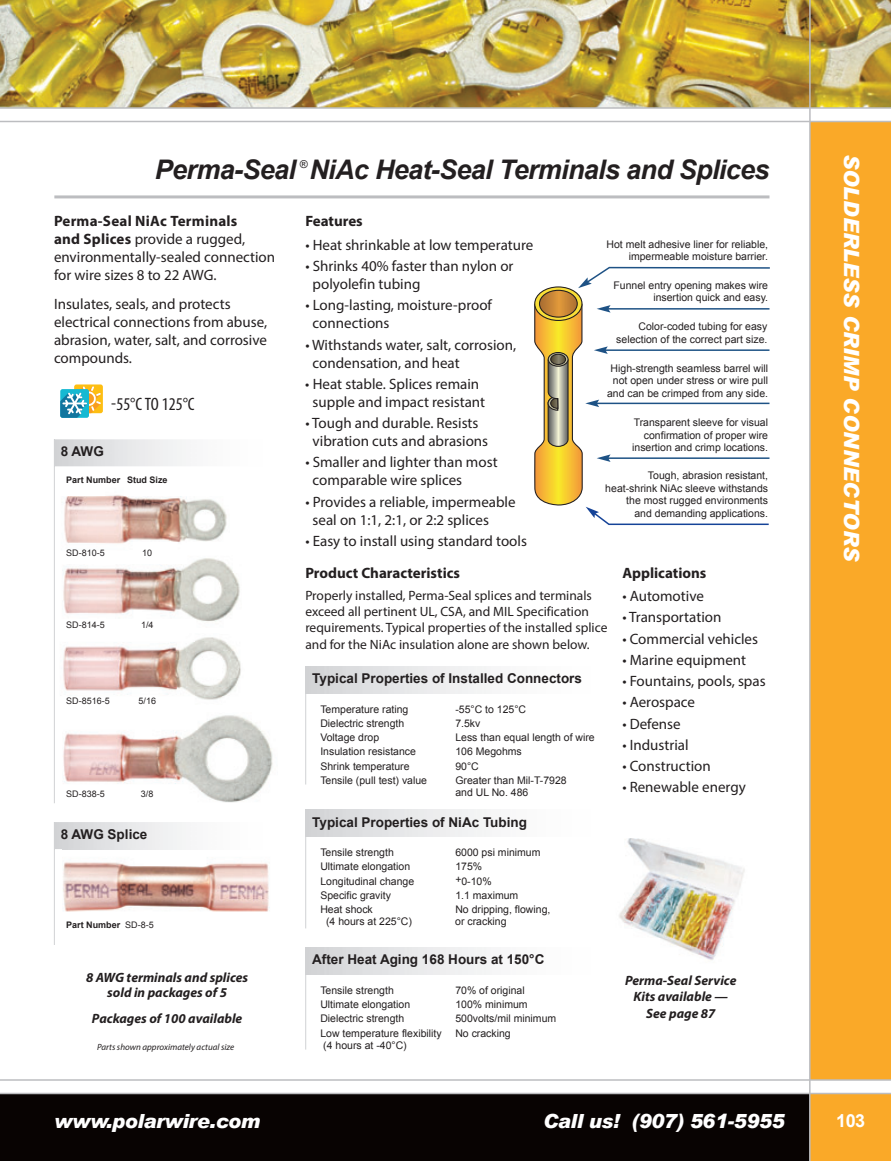
<style>
.page{position:relative;width:891px;height:1161px;background:#fff}
.page>*{position:absolute;margin:0;border:0;box-sizing:border-box;transform-origin:0 0}
.t1{font:italic 700 27px "Arial";letter-spacing:-.025em;color:#231f20}
.t2{font:italic 900 21px "Arial";letter-spacing:-.005em;color:#fff}
.t3{font:italic 900 19.5px "Arial";letter-spacing:-.02em;color:#fff}
.t4{font:condensed 18px "Myriad Pro";color:#231f20}
.t5{font:700 18px "Arial";color:#fff}
.t6{font:15px/18px "Myriad Pro";color:#231f20}
.t7{font:700 15px "Myriad Pro";color:#231f20}
.t8{font:13.5px/16.2px "Myriad Pro";color:#231f20}
.t9{font:700 13.5px "Arial";color:#231f20}
.t10{font:italic 700 13.5px/16.5px "Myriad Pro";color:#231f20;text-align:center}
.t11{font:italic 10.8px "Arial";color:#231f20}
.t12{font:10.5px/12.6px "Arial";color:#231f20;text-align:right}
.t13{font:9px "Arial";color:#231f20}
.t14{font:700 9px "Arial";color:#231f20}
.t15{font:italic 9px "Myriad Pro";color:#231f20}
.s1{font-weight:700}
.s2{font-weight:400}
</style>
<div class="page">
<img style="left:0;top:0;width:891px;height:107px">
<div style="left:0;top:1094px;width:810px;height:67px;background:#080302"></div>
<div style="left:810px;top:1094px;width:81px;height:67px;background:#faa928"></div>
<div style="left:810px;top:122px;width:81px;height:958px;background:#faa928"></div>
<hr style="left:809px;top:0;width:2px;height:1161px;background:#bcbdc0">
<hr style="left:0;top:121px;width:891px;height:1px;background:#bcbdc0">
<hr style="left:0;top:107px;width:891px;height:2px;background:#bcbdc0">
<hr style="left:0;top:1093px;width:891px;height:1px;background:#bcbdc0">
<svg style="left:535px;top:287px;width:47px;height:33px"></svg>
<div style="left:534px;top:286px;width:49px;height:35px;border:1px solid #231f20;border-radius:50%"></div>
<svg style="left:539px;top:290px;width:38px;height:27px"></svg>
<div style="left:539px;top:290px;width:39px;height:28px;border:1px solid #231f20;border-radius:50%"></div>
<svg style="left:578px;top:266px;width:192px;height:22px"></svg>
<hr style="left:305px;top:666px;width:1px;height:119px;background:#d1d2d4">
<hr style="left:305px;top:810px;width:1px;height:118px;background:#d1d2d4">
<hr style="left:305px;top:947px;width:1px;height:103px;background:#d1d2d4">
<img style="left:619px;top:838px;width:126px;height:122px">
<hr style="left:54px;top:195px;width:716px;height:3px;background:#bcbdc0">
<img style="left:62px;top:849px;width:208px;height:63px">
<hr style="left:54px;top:822px;width:1px;height:123px;background:#d1d2d4">
<hr style="left:0;top:1079px;width:891px;height:2px;background:#bcbdc0">
<div style="left:74px;top:384px;width:29px;height:29px;background:#fdbe12;border-radius:2px"></div>
<svg style="left:60px;top:386px;width:41px;height:32px"></svg>
<img style="left:64px;top:495px;width:163px;height:49px">
<hr style="left:54px;top:439px;width:1px;height:364px;background:#d1d2d4">
<img style="left:62px;top:558px;width:178px;height:64px">
<img style="left:63px;top:715px;width:210px;height:88px">
<img style="left:63px;top:637px;width:178px;height:63px">
<svg style="left:534px;top:303px;width:236px;height:223px"></svg>
<h1 class="t1" style="left:155px;top:154px;width:143px">Perma-Seal</h1>
<p class="t11" style="left:299px;top:158px;width:9px">®</p>
<h1 class="t1" style="left:309px;top:154px;width:462px">NiAc Heat-Seal Terminals and Splices</h1>
<h3 class="t6" style="left:54px;top:214px;width:223px"><span class="s1">Perma-Seal NiAc Terminals<br>and Splices</span> provide a rugged, environmentally-sealed connection for wire sizes 8 to 22 AWG.</h3>
<h3 class="t6" style="left:54px;top:297px;width:215px">Insulates, seals, and protects electrical connections from abuse, abrasion, water, salt, and corrosive compounds.</h3>
<h3 class="t4" style="left:111px;top:393px;width:85px">-55°C TO 125°C</h3>
<p class="t9" style="left:61px;top:444px;width:45px">8 AWG</p>
<p class="t14" style="left:66px;top:475px;width:103px">Part Number Stud Size</p>
<p class="t13" style="left:66px;top:548px;width:40px">SD-810-5</p>
<p class="t13" style="left:142px;top:548px;width:12px">10</p>
<p class="t13" style="left:66px;top:620px;width:40px">SD-814-5</p>
<p class="t13" style="left:141px;top:620px;width:14px">1/4</p>
<p class="t13" style="left:66px;top:696px;width:45px">SD-8516-5</p>
<p class="t13" style="left:139px;top:696px;width:19px">5/16</p>
<p class="t13" style="left:66px;top:789px;width:40px">SD-838-5</p>
<p class="t13" style="left:141px;top:789px;width:14px">3/8</p>
<p class="t9" style="left:61px;top:827px;width:88px">8 AWG Splice</p>
<p class="t14" style="left:66px;top:920px;width:89px">Part Number <span class="s2">SD-8-5</span></p>
<p class="t10" style="left:86px;top:971px;width:164px;line-height:15px">8 AWG terminals and splices sold in packages of 5</p>
<p class="t10" style="left:92px;top:1011px;width:152px">Packages of 100 available</p>
<p class="t15" style="left:97px;top:1044px;width:139px">Parts shown approximately actual size</p>
<h3 class="t7" style="left:305px;top:216px;width:59px">Features</h3>
<h3 class="t6" style="left:305px;top:237px;width:230px">• Heat shrinkable at low temperature</h3>
<h3 class="t6" style="left:313px;top:258px;width:202px;text-indent:-7px">• Shrinks 40% faster than nylon or polyolefin tubing</h3>
<h3 class="t6" style="left:313px;top:298px;width:181px;text-indent:-7px">• Long-lasting, moisture-proof connections</h3>
<h3 class="t6" style="left:313px;top:337px;width:205px;text-indent:-7px">• Withstands water, salt, corrosion, condensation, and heat</h3>
<h3 class="t6" style="left:305px;top:376px;width:181px;text-align:center">• Heat stable. Splices remain supple and impact resistant</h3>
<h3 class="t6" style="left:313px;top:415px;width:177px;text-indent:-7px">• Tough and durable. Resists vibration cuts and abrasions</h3>
<h3 class="t6" style="left:313px;top:455px;width:186px;text-indent:-7px">• Smaller and lighter than most comparable wire splices</h3>
<h3 class="t6" style="left:313px;top:494px;width:205px;text-indent:-7px">• Provides a reliable, impermeable seal on 1:1, 2:1, or 2:2 splices</h3>
<h3 class="t6" style="left:305px;top:533px;width:223px">• Easy to install using standard tools</h3>
<p class="t12" style="left:606px;top:238px;width:163px">Hot melt adhesive liner for reliable, impermeable moisture barrier.</p>
<p class="t12" style="left:613px;top:279px;width:156px">Funnel entry opening makes wire insertion quick and easy.</p>
<p class="t12" style="left:616px;top:320px;width:153px">Color-coded tubing for easy selection of the correct part size.</p>
<p class="t12" style="left:607px;top:362px;width:163px;text-align:center">High-strength seamless barrel will not open under stress or wire pull and can be crimped from any side.</p>
<p class="t12" style="left:632px;top:416px;width:137px">Transparent sleeve for visual confirmation of proper wire insertion and crimp locations.</p>
<p class="t12" style="left:605px;top:469px;width:164px">Tough, abrasion resistant, heat-shrink NiAc sleeve withstands the most rugged environments<br>and demanding applications.</p>
<h3 class="t7" style="left:305px;top:567px;width:156px">Product Characteristics</h3>
<p class="t8" style="left:305px;top:589px;width:304px">Properly installed, Perma-Seal splices and terminals exceed all pertinent UL, CSA, and MIL Specification requirements. Typical properties of the installed splice and for the NiAc insulation alone are shown below.</p>
<p class="t9" style="left:312px;top:671px;width:271px">Typical Properties of Installed Connectors</p>
<p class="t12" style="left:320px;top:703px;width:90px">Temperature rating</p>
<p class="t12" style="left:455px;top:703px;width:72px">-55°C to 125°C</p>
<p class="t12" style="left:320px;top:717px;width:86px">Dielectric strength</p>
<p class="t12" style="left:455px;top:717px;width:27px">7.5kv</p>
<p class="t12" style="left:320px;top:731px;width:60px">Voltage drop</p>
<p class="t12" style="left:455px;top:731px;width:141px">Less than equal length of wire</p>
<p class="t12" style="left:320px;top:745px;width:97px">Insulation resistance</p>
<p class="t12" style="left:455px;top:745px;width:68px">106 Megohms</p>
<p class="t12" style="left:320px;top:760px;width:91px">Shrink temperature</p>
<p class="t12" style="left:455px;top:760px;width:25px">90°C</p>
<p class="t12" style="left:320px;top:774px;width:108px">Tensile (pull test) value</p>
<p class="t12" style="left:455px;top:774px;width:113px;line-height:12px;text-align:left">Greater than Mil-T-7928 and UL No. 486</p>
<p class="t9" style="left:312px;top:814px;width:216px">Typical Properties of NiAc Tubing</p>
<p class="t12" style="left:320px;top:846px;width:75px">Tensile strength</p>
<p class="t12" style="left:455px;top:846px;width:87px">6000 psi minimum</p>
<p class="t12" style="left:320px;top:860px;width:91px">Ultimate elongation</p>
<p class="t12" style="left:455px;top:860px;width:28px">175%</p>
<p class="t12" style="left:320px;top:875px;width:95px">Longitudinal change</p>
<p class="t12" style="left:455px;top:875px;width:38px">+0-10%</p>
<p class="t12" style="left:320px;top:889px;width:72px">Specific gravity</p>
<p class="t12" style="left:455px;top:889px;width:65px">1.1 maximum</p>
<p class="t12" style="left:320px;top:903px;width:54px">Heat shock</p>
<p class="t12" style="left:455px;top:903px;width:97px">No dripping, flowing,</p>
<p class="t12" style="left:326px;top:915px;width:87px">(4 hours at 225°C)</p>
<p class="t12" style="left:455px;top:915px;width:53px">or cracking</p>
<p class="t9" style="left:312px;top:952px;width:234px">After Heat Aging 168 H ours at 150°C</p>
<p class="t12" style="left:320px;top:984px;width:75px">Tensile strength</p>
<p class="t12" style="left:455px;top:984px;width:71px">70% of original</p>
<p class="t12" style="left:320px;top:998px;width:91px">Ultimate elongation</p>
<p class="t12" style="left:455px;top:998px;width:74px">100% minimum</p>
<p class="t12" style="left:320px;top:1012px;width:86px">Dielectric strength</p>
<p class="t12" style="left:455px;top:1012px;width:102px">500volts/mil minimum</p>
<p class="t12" style="left:320px;top:1027px;width:123px">Low temperature flexibility</p>
<p class="t12" style="left:455px;top:1027px;width:57px">No cracking</p>
<p class="t12" style="left:323px;top:1039px;width:85px">(4 hours at -40°C)</p>
<h3 class="t7" style="left:622px;top:567px;width:86px">Applications</h3>
<h3 class="t6" style="left:622px;top:588px;width:83px">• Automotive</h3>
<h3 class="t6" style="left:622px;top:610px;width:101px">• Transportation</h3>
<h3 class="t6" style="left:622px;top:631px;width:137px">• Commercial vehicles</h3>
<h3 class="t6" style="left:622px;top:652px;width:125px">• Marine equipment</h3>
<h3 class="t6" style="left:622px;top:673px;width:145px">• Fountains, pools, spas</h3>
<h3 class="t6" style="left:622px;top:695px;width:74px">• Aerospace</h3>
<h3 class="t6" style="left:622px;top:716px;width:60px">• Defense</h3>
<h3 class="t6" style="left:622px;top:737px;width:68px">• Industrial</h3>
<h3 class="t6" style="left:622px;top:758px;width:90px">• Construction</h3>
<h3 class="t6" style="left:622px;top:780px;width:125px">• Renewable energy</h3>
<p class="t10" style="left:625px;top:973px;width:113px">Perma-Seal Service<br>Kits available —<br>See page 87</p>
<h3 class="t3" style="left:54px;top:1106px;width:208px">www.polarwire.com</h3>
<h3 class="t3" style="left:543px;top:1106px;width:243px">Call us! (907) 561-5955</h3>
<h2 class="t2" style="left:867px;top:154px;width:410px;rotate:90deg">SOLDERLESS CRIMP CONNECTORS</h2>
<h3 class="t5" style="left:836px;top:1111px;width:31px">103</h3>
</div>
